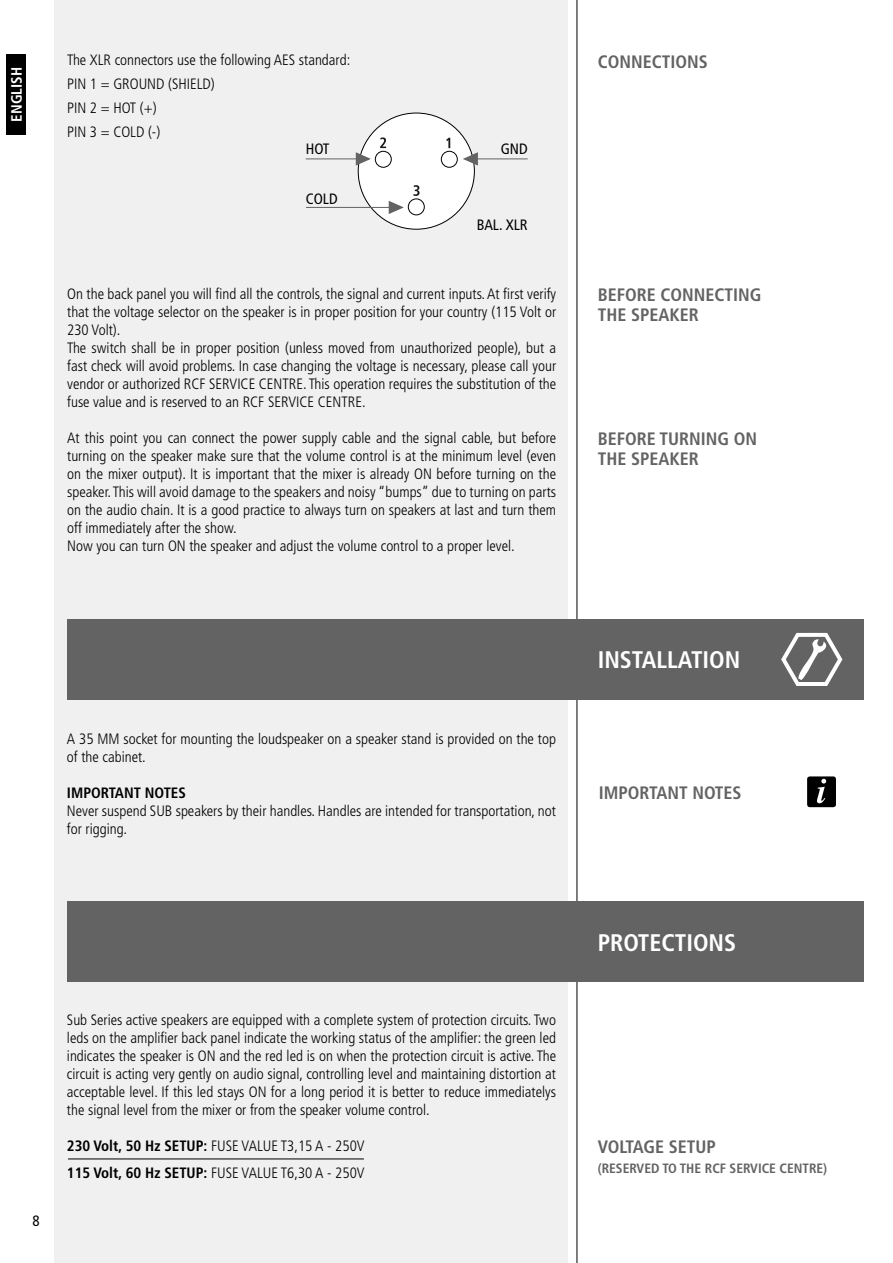
<style>
.page{position:relative;width:893px;height:1263px;background:#fff}
.page>*{position:absolute;margin:0;border:0;box-sizing:border-box;transform-origin:0 0}
.t1{font:700 condensed 24px "Frutiger LT Std";color:#fff}
.t2{font:700 condensed 18px/19.5px "Frutiger LT Std";color:#646363}
.t3{font:300 condensed 15px/18px "Frutiger LT Std";color:#000}
.t4{font:condensed 15px "Frutiger LT Std";color:#000}
.t5{font:700 condensed 15px "Frutiger LT Std";color:#000}
.t6{font:700 condensed 15px "Frutiger LT Std";color:#fff}
.t7{font:700 condensed 13.5px "Frutiger LT Std";color:#646363}
.s1{font-weight:700}
</style>
<div class="page">
<div style="left:54px;top:0;width:514px;height:1263px;background:#f0f0f0"></div>
<hr style="left:577px;top:0;width:1px;height:1263px;background:#000">
<div style="left:6px;top:54px;width:20px;height:81px;background:#000"></div>
<div style="left:358px;top:113px;width:116px;height:116px;background:#fff;border-radius:50%"></div>
<hr style="left:306px;top:158px;width:60px;height:1px;background:#646363">
<hr style="left:306px;top:207px;width:94px;height:1px;background:#646363">
<hr style="left:467px;top:158px;width:61px;height:1px;background:#646363">
<svg style="left:355px;top:137px;width:124px;height:79px"></svg>
<div style="left:67px;top:901px;width:797px;height:81px;background:#646363"></div>
<hr style="left:68px;top:1159px;width:296px;height:1px;background:#000">
<div style="left:67px;top:619px;width:797px;height:81px;background:#646363"></div>
<svg style="left:781px;top:632px;width:62px;height:54px"></svg>
<div style="left:807px;top:776px;width:29px;height:31px;background:#000;border-radius:3px"></div>
<svg style="left:817px;top:779px;width:9px;height:24px"></svg>
<p class="t6" style="left:8px;top:122px;width:56px;rotate:-90deg">ENGLISH</p>
<p class="t3" style="left:67px;top:48px;width:285px;line-height:24px">The XLR connectors use the following AES standard:<br>PIN 1 = GROUND (SHIELD)<br>PIN 2 = HOT (+)<br>PIN 3 = COLD (-)</p>
<p class="t4" style="left:306px;top:140px;width:25px">HOT</p>
<p class="t4" style="left:501px;top:140px;width:28px">GND</p>
<p class="t4" style="left:306px;top:190px;width:33px">COLD</p>
<p class="t4" style="left:477px;top:216px;width:52px">BAL. XLR</p>
<p class="t3" style="left:67px;top:285px;width:490px">On the back panel you will find all the controls, the signal and current inputs. At first verify that the voltage selector on the speaker is in proper position for your country (115 Volt or 230 Volt).<br>The switch shall be in proper position (unless moved from unauthorized people), but a fast check will avoid problems. In case changing the voltage is necessary, please call your vendor or authorized RCF SERVICE CENTRE. This operation requires the substitution of the fuse value and is reserved to an RCF SERVICE CENTRE.</p>
<p class="t3" style="left:67px;top:429px;width:491px">At this point you can connect the power supply cable and the signal cable, but before turning on the speaker make sure that the volume control is at the minimum level (even on the mixer output). It is important that the mixer is already ON before turning on the speaker. This will avoid damage to the speakers and noisy “bumps” due to turning on parts on the audio chain. It is a good practice to always turn on speakers at last and turn them off immediately after the show.<br>Now you can turn ON the speaker and adjust the volume control to a proper level.</p>
<p class="t3" style="left:67px;top:730px;width:490px">A 35 MM socket for mounting the loudspeaker on a speaker stand is provided on the top of the cabinet.</p>
<p class="t5" style="left:67px;top:784px;width:120px">IMPORTANT NOTES</p>
<p class="t3" style="left:67px;top:802px;width:490px">Never suspend SUB speakers by their handles. Handles are intended for transportation, not for rigging.</p>
<p class="t4" style="left:33px;top:1211px;width:9px">8</p>
<p class="t3" style="left:67px;top:1011px;width:491px;text-align:justify">Sub Series active speakers are equipped with a complete system of protection circuits. Two leds on the amplifier back panel indicate the working status of the amplifier: the green led indicates the speaker is ON and the red led is on when the protection circuit is active. The circuit is acting very gently on audio signal, controlling level and maintaining distortion at acceptable level. If this led stays ON for a long period it is better to reduce immediatelys the signal level from the mixer or from the speaker volume control.</p>
<p class="t3" style="left:67px;top:1132px;width:299px;line-height:27px"><span class="s1">230 Volt, 50 Hz SETUP:</span> FUSE VALUE T3,15 A - 250V<br><span class="s1">115 Volt, 60 Hz SETUP:</span> FUSE VALUE T6,30 A - 250V</p>
<p class="t2" style="left:598px;top:52px;width:111px">CONNECTIONS</p>
<p class="t2" style="left:598px;top:285px;width:165px">BEFORE CONNECTING<br>THE SPEAKER</p>
<p class="t2" style="left:598px;top:429px;width:161px">BEFORE TURNING ON<br>THE SPEAKER</p>
<h1 class="t1" style="left:598px;top:646px;width:144px">INSTALLATION</h1>
<p class="t2" style="left:599px;top:782px;width:144px">IMPORTANT NOTES</p>
<h1 class="t1" style="left:598px;top:928px;width:140px">PROTECTIONS</h1>
<p class="t2" style="left:598px;top:1137px;width:120px">VOLTAGE SETUP</p>
<p class="t7" style="left:598px;top:1160px;width:231px">(RESERVED TO THE RCF SERVICE CENTRE)</p>
</div>
